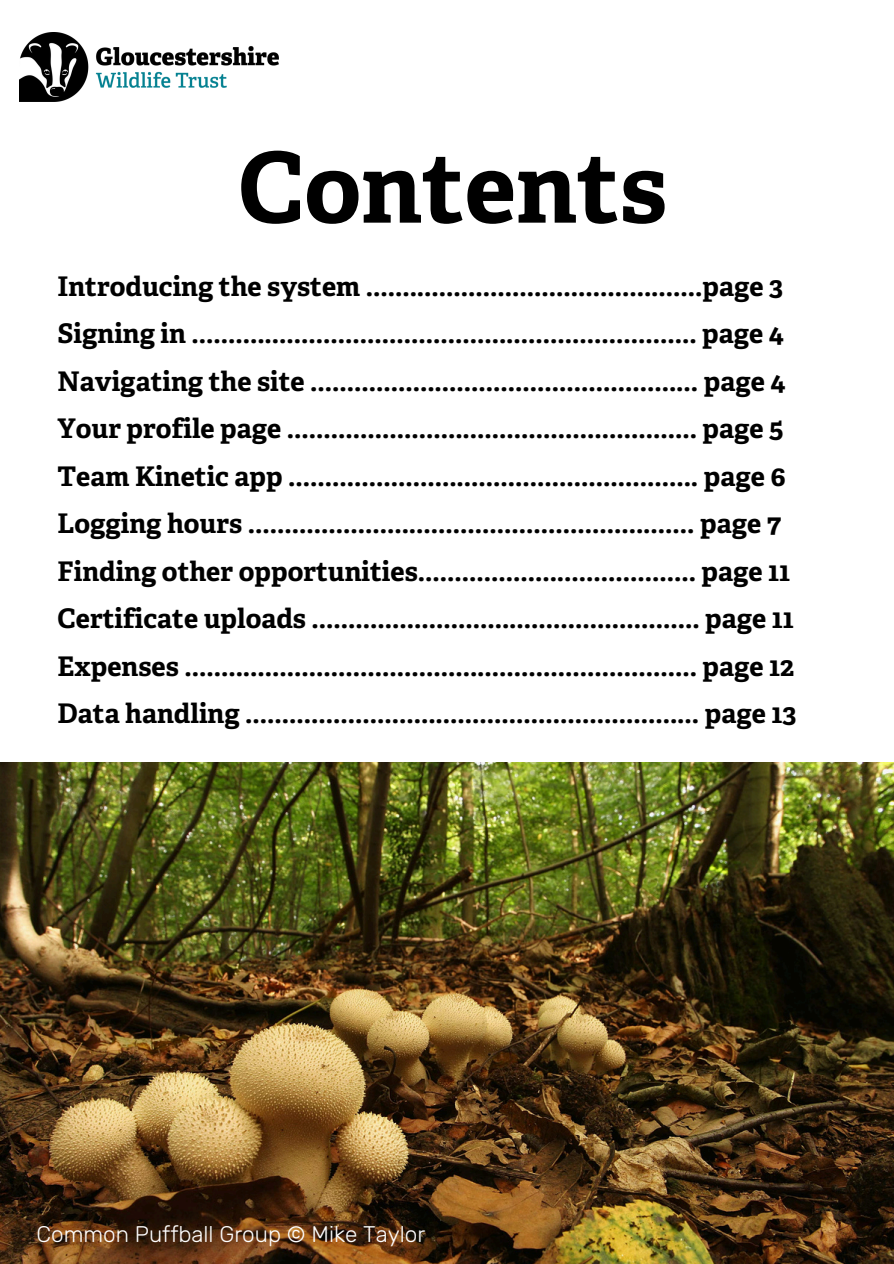
<style>
.page{position:relative;width:894px;height:1264px;background:#fff}
.page>*{position:absolute;margin:0;border:0;box-sizing:border-box;transform-origin:0 0}
.t1{font:700 97.65px "Adelle";color:#000}
.t2{font:700 27px "Adelle";color:#000}
.t3{font:300 22.5px "Rubik";color:#fff}
</style>
<div class="page">
<img style="left:20px;top:32px;width:258px;height:69px">
<img style="left:0;top:762px;width:893px;height:501px">
<h2 class="t1" style="left:238px;top:137px;width:430px">Contents</h2>
<h2 class="t2" style="left:57px;top:272px;width:727px">Introducing the system ..............................................page 3</h2>
<h2 class="t2" style="left:57px;top:319px;width:727px">Signing in ..................................................................... page 4</h2>
<h2 class="t2" style="left:57px;top:367px;width:729px">Navigating the site ..................................................... page 4</h2>
<h2 class="t2" style="left:57px;top:414px;width:727px">Your profile page ........................................................ page 5</h2>
<h2 class="t2" style="left:57px;top:462px;width:729px">Team Kinetic app ........................................................ page 6</h2>
<p class="t2" style="left:57px;top:509px;width:724px">Logging hours ............................................................. page 7</p>
<h2 class="t2" style="left:57px;top:557px;width:734px">Finding other opportunities...................................... page 11</h2>
<h2 class="t2" style="left:57px;top:604px;width:737px">Certificate uploads ..................................................... page 11</h2>
<h2 class="t2" style="left:57px;top:652px;width:738px">Expenses ...................................................................... page 12</h2>
<h2 class="t2" style="left:57px;top:699px;width:740px">Data handling .............................................................. page 13</h2>
<p class="t3" style="left:36px;top:1220px;width:390px">Common Puffball Group © Mike Taylor</p>
</div>
